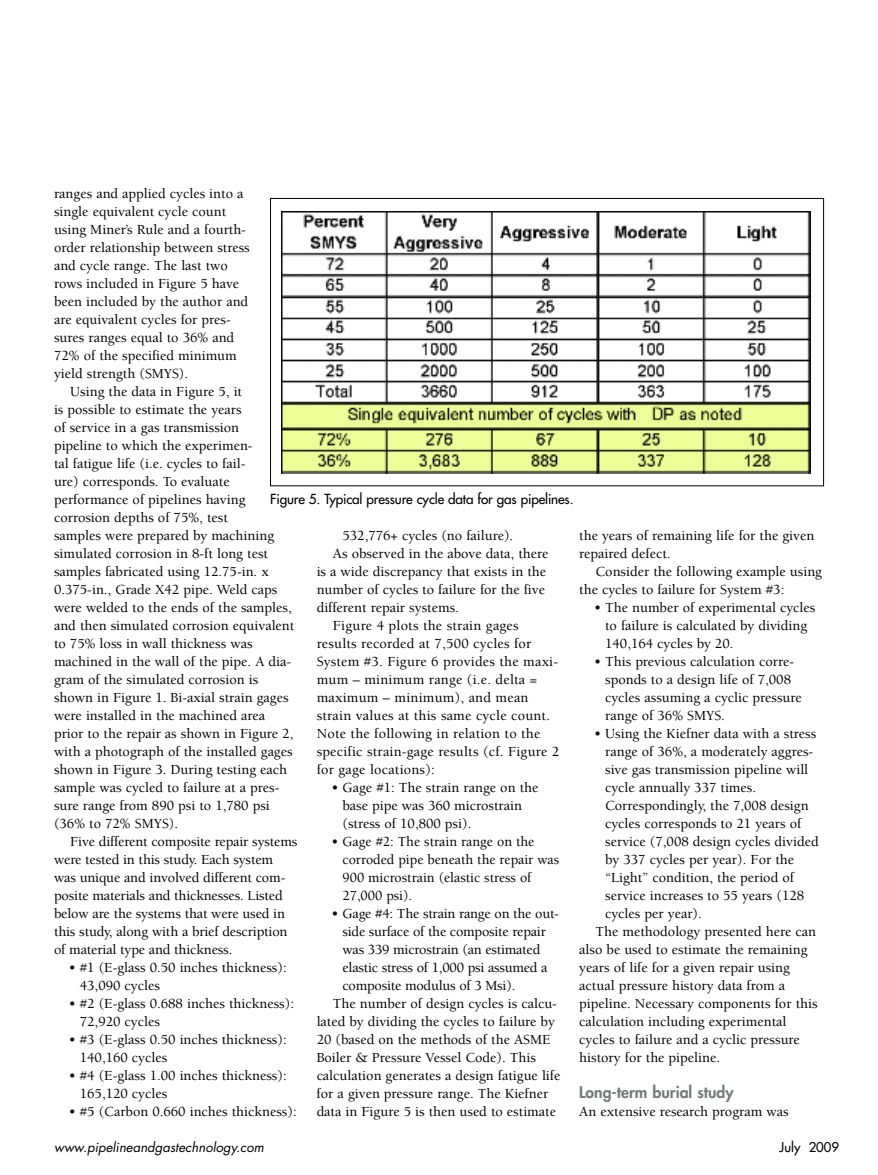
<style>
.page{position:relative;width:878px;height:1175px;background:#fff}
.page>*{position:absolute;margin:0;border:0;box-sizing:border-box;transform-origin:0 0}
.t1{font:800 15.75px "Futura";color:#707e76}
.t2{font:500 14.25px/18px "Berkeley";color:#000}
.t3{font:13.5px "Futura";letter-spacing:-.01em;color:#000}
.t4{font:italic 13.2px "Futura";color:#000}
.t5{font:13.2px "Futura";color:#000}
</style>
<div class="page">
<img style="left:281px;top:211px;width:529px;height:262px">
<div style="left:270px;top:198px;width:554px;height:288px;border:1px solid #000"></div>
<p class="t2" style="left:54px;top:186px;width:197px">ranges and applied cycles into a single equivalent cycle count using Miner’s Rule and a fourth&shy;order relationship between stress and cycle range. The last two rows included in Figure 5 have been included by the author and are equivalent cycles for pres&shy;sures ranges equal to 36% and<br>72% of the specified minimum yield strength (SMYS).</p>
<p class="t2" style="left:54px;top:384px;width:242px;text-indent:16px">Using the data in Figure 5, it<br>is possible to estimate the years<br>of service in a gas transmission<br>pipeline to which the experimen-<br>tal fatigue life (i.e. cycles to fail-<br>ure) corresponds. To evaluate performance of pipelines having corrosion depths of 75%, test<br>samples were prepared by machining simulated corrosion in 8-ft long test samples fabricated using 12.75-in. x 0.375-in., Grade X42 pipe. Weld caps were welded to the ends of the samples, and then simulated corrosion equivalent to 75% loss in wall thickness was machined in the wall of the pipe. A dia&shy;gram of the simulated corrosion is shown in Figure 1. Bi-axial strain gages were installed in the machined area prior to the repair as shown in Figure 2, with a photograph of the installed gages shown in Figure 3. During testing each sample was cycled to failure at a pres&shy;sure range from 890 psi to 1,780 psi (36% to 72% SMYS).</p>
<p class="t2" style="left:54px;top:834px;width:245px;text-indent:16px">Five different composite repair systems were tested in this study. Each system was unique and involved different com&shy;posite materials and thicknesses. Listed below are the systems that were used in this study, along with a brief description of material type and thickness.</p>
<p class="t2" style="left:80px;top:960px;width:208px;text-indent:-11px">• #1 (E-glass 0.50 inches thickness):<br>43,090 cycles</p>
<p class="t2" style="left:80px;top:996px;width:216px;text-indent:-11px">• #2 (E-glass 0.688 inches thickness):<br>72,920 cycles</p>
<p class="t2" style="left:80px;top:1032px;width:208px;text-indent:-11px">• #3 (E-glass 0.50 inches thickness):<br>140,160 cycles</p>
<p class="t2" style="left:80px;top:1068px;width:208px;text-indent:-11px">• #4 (E-glass 1.00 inches thickness):<br>165,120 cycles</p>
<p class="t2" style="left:69px;top:1104px;width:229px">• #5 (Carbon 0.660 inches thickness):</p>
<p class="t3" style="left:270px;top:492px;width:305px">Figure 5. Typical pressure cycle data for gas pipelines.</p>
<p class="t2" style="left:579px;top:528px;width:236px">the years of remaining life for the given repaired defect.</p>
<p class="t2" style="left:579px;top:564px;width:244px;text-indent:16px">Consider the following example using the cycles to failure for System #3:</p>
<p class="t2" style="left:605px;top:600px;width:212px;text-indent:-11px">• The number of experimental cycles to failure is calculated by dividing<br>140,164 cycles by 20.</p>
<p class="t2" style="left:605px;top:654px;width:198px;text-indent:-11px">• This previous calculation corre&shy;sponds to a design life of 7,008 cycles assuming a cyclic pressure range of 36% SMYS.</p>
<p class="t2" style="left:594px;top:726px;width:224px">• Using the Kiefner data with a stress</p>
<p class="t2" style="left:605px;top:744px;width:210px">range of 36%, a moderately aggres-</p>
<p class="t2" style="left:605px;top:762px;width:205px">sive gas transmission pipeline will</p>
<p class="t2" style="left:605px;top:780px;width:152px">cycle annually 337 times.</p>
<p class="t2" style="left:605px;top:798px;width:205px">Correspondingly, the 7,008 design</p>
<p class="t2" style="left:605px;top:816px;width:198px">cycles corresponds to 21 years of</p>
<p class="t2" style="left:605px;top:834px;width:215px">service (7,008 design cycles divided</p>
<p class="t2" style="left:605px;top:852px;width:190px">by 337 cycles per year). For the</p>
<p class="t2" style="left:605px;top:870px;width:190px">“Light” condition, the period of</p>
<p class="t2" style="left:605px;top:888px;width:200px">service increases to 55 years (128</p>
<p class="t2" style="left:605px;top:906px;width:98px">cycles per year).</p>
<p class="t2" style="left:595px;top:924px;width:222px">The methodology presented here can</p>
<p class="t2" style="left:579px;top:942px;width:230px">also be used to estimate the remaining</p>
<p class="t2" style="left:579px;top:960px;width:212px">years of life for a given repair using</p>
<p class="t2" style="left:579px;top:978px;width:207px">actual pressure history data from a</p>
<p class="t2" style="left:579px;top:996px;width:240px">pipeline. Necessary components for this</p>
<p class="t2" style="left:579px;top:1014px;width:209px">calculation including experimental</p>
<p class="t2" style="left:579px;top:1032px;width:222px">cycles to failure and a cyclic pressure</p>
<p class="t2" style="left:579px;top:1050px;width:142px">history for the pipeline.</p>
<p class="t1" style="left:579px;top:1085px;width:156px">Long-term burial study</p>
<p class="t2" style="left:579px;top:1104px;width:211px">An extensive research program was</p>
<p class="t2" style="left:342px;top:528px;width:172px">532,776+ cycles (no failure).</p>
<p class="t2" style="left:333px;top:546px;width:217px">As observed in the above data, there</p>
<p class="t2" style="left:317px;top:564px;width:231px">is a wide discrepancy that exists in the</p>
<p class="t2" style="left:317px;top:582px;width:230px">number of cycles to failure for the five</p>
<p class="t2" style="left:317px;top:600px;width:144px">different repair systems.</p>
<p class="t2" style="left:333px;top:618px;width:187px">Figure 4 plots the strain gages</p>
<p class="t2" style="left:317px;top:636px;width:216px">results recorded at 7,500 cycles for</p>
<p class="t2" style="left:317px;top:654px;width:243px">System #3. Figure 6 provides the maxi-</p>
<p class="t2" style="left:317px;top:672px;width:222px">mum – minimum range (i.e. delta =</p>
<p class="t2" style="left:317px;top:690px;width:213px">maximum – minimum), and mean</p>
<p class="t2" style="left:317px;top:708px;width:235px">strain values at this same cycle count.</p>
<p class="t2" style="left:317px;top:726px;width:225px">Note the following in relation to the</p>
<p class="t2" style="left:317px;top:744px;width:244px">specific strain-gage results (cf. Figure 2</p>
<p class="t2" style="left:317px;top:762px;width:120px">for gage locations):</p>
<p class="t2" style="left:342px;top:780px;width:197px;text-indent:-11px">• Gage #1: The strain range on the base pipe was 360 microstrain (stress of 10,800 psi).</p>
<p class="t2" style="left:342px;top:834px;width:218px;text-indent:-11px">• Gage #2: The strain range on the corroded pipe beneath the repair was<br>900 microstrain (elastic stress of<br>27,000 psi).</p>
<p class="t2" style="left:331px;top:906px;width:229px">• Gage #4: The strain range on the out-</p>
<p class="t2" style="left:342px;top:924px;width:205px">side surface of the composite repair</p>
<p class="t2" style="left:342px;top:942px;width:199px">was 339 microstrain (an estimated</p>
<p class="t2" style="left:342px;top:960px;width:206px">elastic stress of 1,000 psi assumed a</p>
<p class="t2" style="left:342px;top:978px;width:174px">composite modulus of 3 Msi).</p>
<p class="t2" style="left:333px;top:996px;width:226px">The number of design cycles is calcu-</p>
<p class="t2" style="left:316px;top:1014px;width:240px">lated by dividing the cycles to failure by</p>
<p class="t2" style="left:316px;top:1032px;width:235px">20 (based on the methods of the ASME</p>
<p class="t2" style="left:316px;top:1050px;width:221px">Boiler &amp; Pressure Vessel Code). This</p>
<p class="t2" style="left:316px;top:1068px;width:245px">calculation generates a design fatigue life</p>
<p class="t2" style="left:316px;top:1086px;width:233px">for a given pressure range. The Kiefner</p>
<p class="t2" style="left:316px;top:1104px;width:241px">data in Figure 5 is then used to estimate</p>
<p class="t4" style="left:54px;top:1140px;width:211px">www.pipelineandgastechnology.com</p>
<p class="t5" style="left:779px;top:1140px;width:61px">July 2009</p>
</div>
